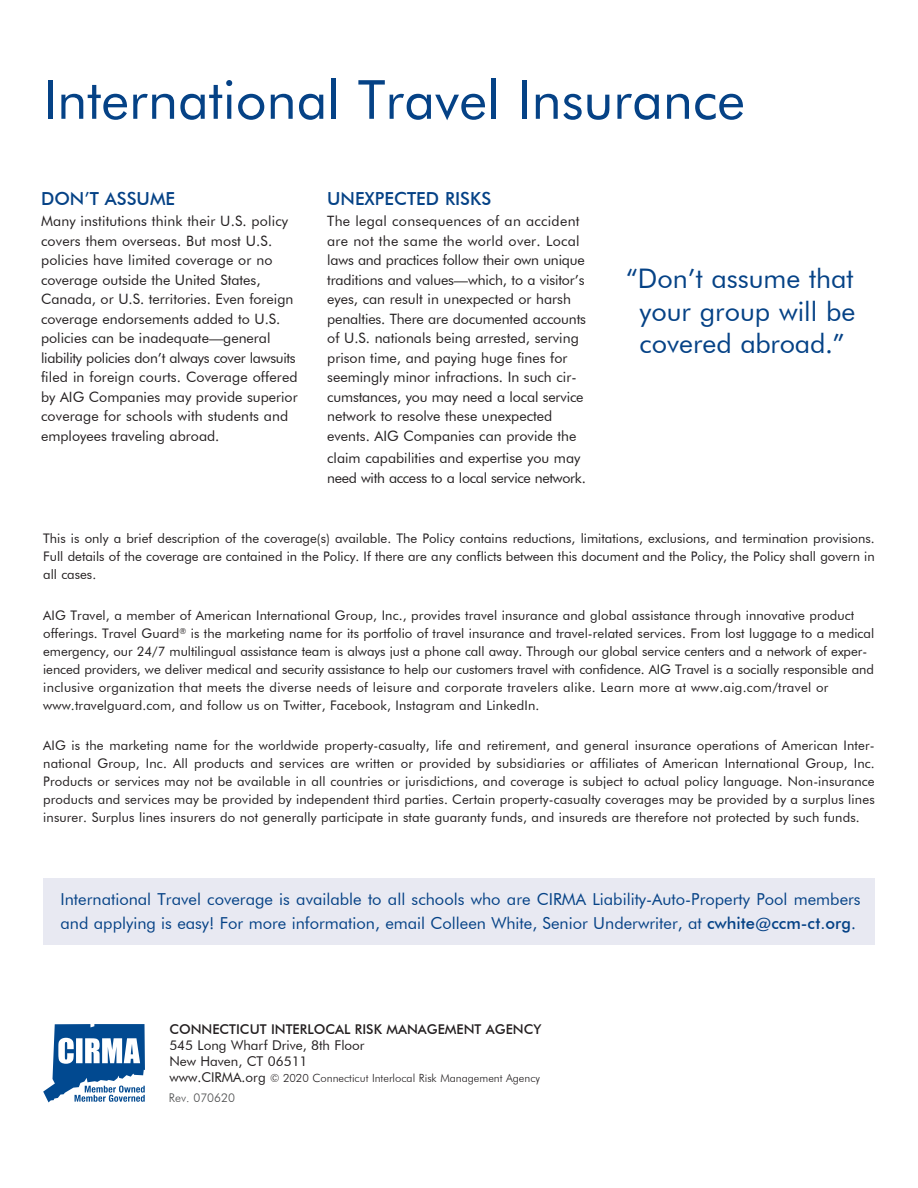
<style>
.page{position:relative;width:918px;height:1188px;background:#fff}
.page>*{position:absolute;margin:0;border:0;box-sizing:border-box;transform-origin:0 0}
.t1{font:54px "Futura BT";color:#054286}
.t2{font:27px/32.4px "Futura BT";color:#054286;text-align:center}
.t3{font:500 18px "Futura BT";color:#054286}
.t4{font:16.5px/24px "Futura BT";color:#054286}
.t5{font:14.25px/19.5px "Futura BT";color:#231f20}
.t6{font:13.5px "Futura BT";color:#231f20}
.t7{font:500 13.5px "Futura BT";color:#231f20}
.t8{font:13.2px/18px "Futura BT";letter-spacing:.005em;color:#231f20;text-align:justify}
.t9{font:300 12px "Futura BT";color:#4b4c4d}
.t10{font:300 11.25px "Futura BT";color:#231f20}
.s1{font-weight:500}
.s2{font-weight:500;font-size:15.75px}
.s3{font-weight:400;font-size:13.5px}
</style>
<div class="page">
<div style="left:43px;top:878px;width:832px;height:67px;background:#e8e9f2"></div>
<svg style="left:43px;top:1024px;width:102px;height:78px"></svg>
<p class="t1" style="left:43px;top:67px;width:703px">International Travel Insurance</p>
<p class="t3" style="left:41px;top:188px;width:136px">DON’T ASSUME</p>
<p class="t5" style="left:41px;top:212px;width:258px">Many institutions think their U.S. policy covers them overseas. But most U.S. policies have limited coverage or no coverage outside the United States, Canada, or U.S. territories. Even foreign coverage endorsements added to U.S. policies can be inadequate—general liability policies don’t always cover lawsuits filed in foreign courts. Coverage offered by AIG Companies may provide superior coverage for schools with students and employees traveling abroad.</p>
<p class="t3" style="left:327px;top:188px;width:165px">UNEXPECTED RISKS</p>
<p class="t5" style="left:327px;top:212px;width:260px">The legal consequences of an accident are not the same the world over. Local laws and practices follow their own unique traditions and values—which, to a visitor’s eyes, can result in unexpected or harsh penalties. There are documented accounts of U.S. nationals being arrested, serving prison time, and paying huge fines for seemingly minor infractions. In such cir&shy;cumstances, you may need a local service network to resolve these unexpected events. AIG Companies can provide the</p>
<p class="t5" style="left:327px;top:449px;width:260px">claim capabilities and expertise you may need with access to a local service network.</p>
<p class="t2" style="left:626px;top:262px;width:231px">“Don’t assume that your group will be covered abroad.”</p>
<p class="t8" style="left:43px;top:530px;width:833px">This is only a brief description of the coverage(s) available. The Policy contains reductions, limitations, exclusions, and termination provisions.<br>Full details of the coverage are contained in the Policy. If there are any conflicts between this document and the Policy, the Policy shall govern in all cases.</p>
<p class="t8" style="left:43px;top:607px;width:833px;text-align:left">AIG Travel, a member of American International Group, Inc., provides travel insurance and global assistance through innovative product offerings. Travel Guard<sup>®</sup> is the marketing name for its portfolio of travel insurance and travel-related services. From lost luggage to a medical emergency, our 24/7 multilingual assistance team is always just a phone call away. Through our global service centers and a network of exper&shy;ienced providers, we deliver medical and security assistance to help our customers travel with confidence. AIG Travel is a socially responsible and inclusive organization that meets the diverse needs of leisure and corporate travelers alike. Learn more at www.aig.com/travel or www.travelguard.com, and follow us on Twitter, Facebook, Instagram and LinkedIn.</p>
<p class="t8" style="left:43px;top:736px;width:833px">AIG is the marketing name for the worldwide property-casualty, life and retirement, and general insurance operations of American Inter&shy;national Group, Inc. All products and services are written or provided by subsidiaries or affiliates of American International Group, Inc.<br>Products or services may not be available in all countries or jurisdictions, and coverage is subject to actual policy language. Non-insurance products and services may be provided by independent third parties. Certain property-casualty coverages may be provided by a surplus lines insurer. Surplus lines insurers do not generally participate in state guaranty funds, and insureds are therefore not protected by such funds.</p>
<p class="t4" style="left:60px;top:887px;width:802px">International Travel coverage is available to all schools who are CIRMA Liability-Auto-Property Pool members and applying is easy! For more information, email Colleen White, Senior Underwriter, at <span class="s1">cwhite</span><span class="s2">@</span><span class="s1">ccm-ct.org</span>.</p>
<p class="t7" style="left:169px;top:1021px;width:374px">CONNECTICUT INTERLOCAL RISK MANAGEMENT AGENCY</p>
<p class="t6" style="left:169px;top:1037px;width:197px">545 Long Wharf Drive, 8th Floor</p>
<p class="t6" style="left:169px;top:1053px;width:140px">New Haven, CT 06511</p>
<p class="t10" style="left:169px;top:1071px;width:372px"><span class="s3">www.CIRMA.org</span> © 2020 Connecticut Interlocal Risk Management Agency</p>
<p class="t9" style="left:169px;top:1090px;width:68px">Rev. 070620</p>
</div>
